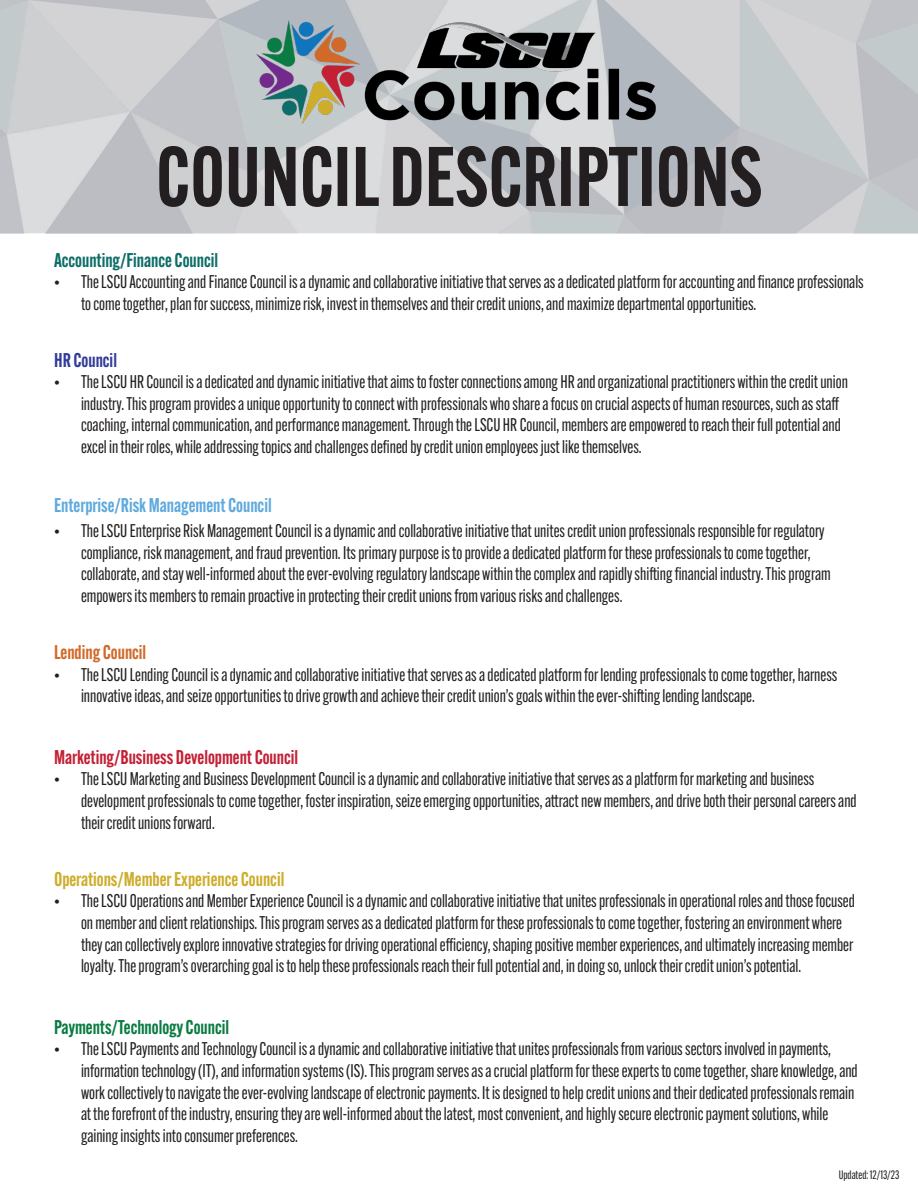
<style>
.page{position:relative;width:918px;height:1188px;background:#fff}
.page>*{position:absolute;margin:0;border:0;box-sizing:border-box;transform-origin:0 0}
.t1{font:600 82.5px "Alternate Gothic Cond ATF";color:#231f20}
.t2{font:600 19.5px "Alternate Gothic Cond ATF";color:#c32035}
.t3{font:600 19.5px "Alternate Gothic Cond ATF";color:#cead2b}
.t4{font:600 19.5px "Alternate Gothic Cond ATF";color:#5fa9dd}
.t5{font:600 19.5px "Alternate Gothic Cond ATF";color:#0a7b42}
.t6{font:600 19.5px "Alternate Gothic Cond ATF";color:#0e6d68}
.t7{font:600 19.5px "Alternate Gothic Cond ATF";color:#d16928}
.t8{font:600 19.5px "Alternate Gothic Cond ATF";color:#323c98}
.t9{font:18px/21.6px "Alternate Gothic Cond ATF";color:#231f20}
.t10{font:12px "Alternate Gothic Cond ATF";color:#231f20}
</style>
<div class="page">
<svg style="left:0;top:0;width:918px;height:233px;background:#c8cace"></svg>
<img style="left:245px;top:11px;width:428px;height:121px">
<p class="t1" style="left:156px;top:125px;width:608px">COUNCIL DESCRIPTIONS</p>
<p class="t6" style="left:54px;top:248px;width:166px">Accounting/Finance Council</p>
<p class="t9" style="left:81px;top:271px;width:784px;text-indent:-27px">• The LSCU Accounting and Finance Council is a dynamic and collaborative initiative that serves as a dedicated platform for accounting and finance professionals to come together, plan for success, minimize risk, invest in themselves and their credit unions, and maximize departmental opportunities.</p>
<p class="t8" style="left:54px;top:348px;width:65px">HR Council</p>
<p class="t9" style="left:81px;top:371px;width:768px;text-indent:-27px">• The LSCU HR Council is a dedicated and dynamic initiative that aims to foster connections among HR and organizational practitioners within the credit union industry. This program provides a unique opportunity to connect with professionals who share a focus on crucial aspects of human resources, such as staff coaching, internal communication, and performance management. Through the LSCU HR Council, members are empowered to reach their full potential and excel in their roles, while addressing topics and challenges defined by credit union employees just like themselves.</p>
<p class="t4" style="left:54px;top:493px;width:219px">Enterprise/Risk Management Council</p>
<p class="t9" style="left:81px;top:520px;width:751px;text-indent:-27px">• The LSCU Enterprise Risk Management Council is a dynamic and collaborative initiative that unites credit union professionals responsible for regulatory compliance, risk management, and fraud prevention. Its primary purpose is to provide a dedicated platform for these professionals to come together, collaborate, and stay well-informed about the ever-evolving regulatory landscape within the complex and rapidly shifting financial industry. This program empowers its members to remain proactive in protecting their credit unions from various risks and challenges.</p>
<p class="t7" style="left:54px;top:640px;width:94px">Lending Council</p>
<p class="t9" style="left:81px;top:664px;width:758px;text-indent:-27px">• The LSCU Lending Council is a dynamic and collaborative initiative that serves as a dedicated platform for lending professionals to come together, harness innovative ideas, and seize opportunities to drive growth and achieve their credit union’s goals within the ever-shifting lending landscape.</p>
<p class="t2" style="left:54px;top:745px;width:246px">Marketing/Business Development Council</p>
<p class="t9" style="left:81px;top:768px;width:777px;text-indent:-27px">• The LSCU Marketing and Business Development Council is a dynamic and collaborative initiative that serves as a platform for marketing and business development professionals to come together, foster inspiration, seize emerging opportunities, attract new members, and drive both their personal careers and their credit unions forward.</p>
<p class="t3" style="left:54px;top:867px;width:232px">Operations/Member Experience Council</p>
<p class="t9" style="left:81px;top:890px;width:775px;text-indent:-27px">• The LSCU Operations and Member Experience Council is a dynamic and collaborative initiative that unites professionals in operational roles and those focused on member and client relationships. This program serves as a dedicated platform for these professionals to come together, fostering an environment where they can collectively explore innovative strategies for driving operational efficiency, shaping positive member experiences, and ultimately increasing member loyalty. The program’s overarching goal is to help these professionals reach their full potential and, in doing so, unlock their credit union’s potential.</p>
<p class="t5" style="left:54px;top:1015px;width:177px">Payments/Technology Council</p>
<p class="t9" style="left:81px;top:1038px;width:778px;text-indent:-27px">• The LSCU Payments and Technology Council is a dynamic and collaborative initiative that unites professionals from various sectors involved in payments, information technology (IT), and information systems (IS). This program serves as a crucial platform for these experts to come together, share knowledge, and work collectively to navigate the ever-evolving landscape of electronic payments. It is designed to help credit unions and their dedicated professionals remain at the forefront of the industry, ensuring they are well-informed about the latest, most convenient, and highly secure electronic payment solutions, while gaining insights into consumer preferences.</p>
<p class="t10" style="left:839px;top:1168px;width:62px">Updated: 12/13/23</p>
</div>
